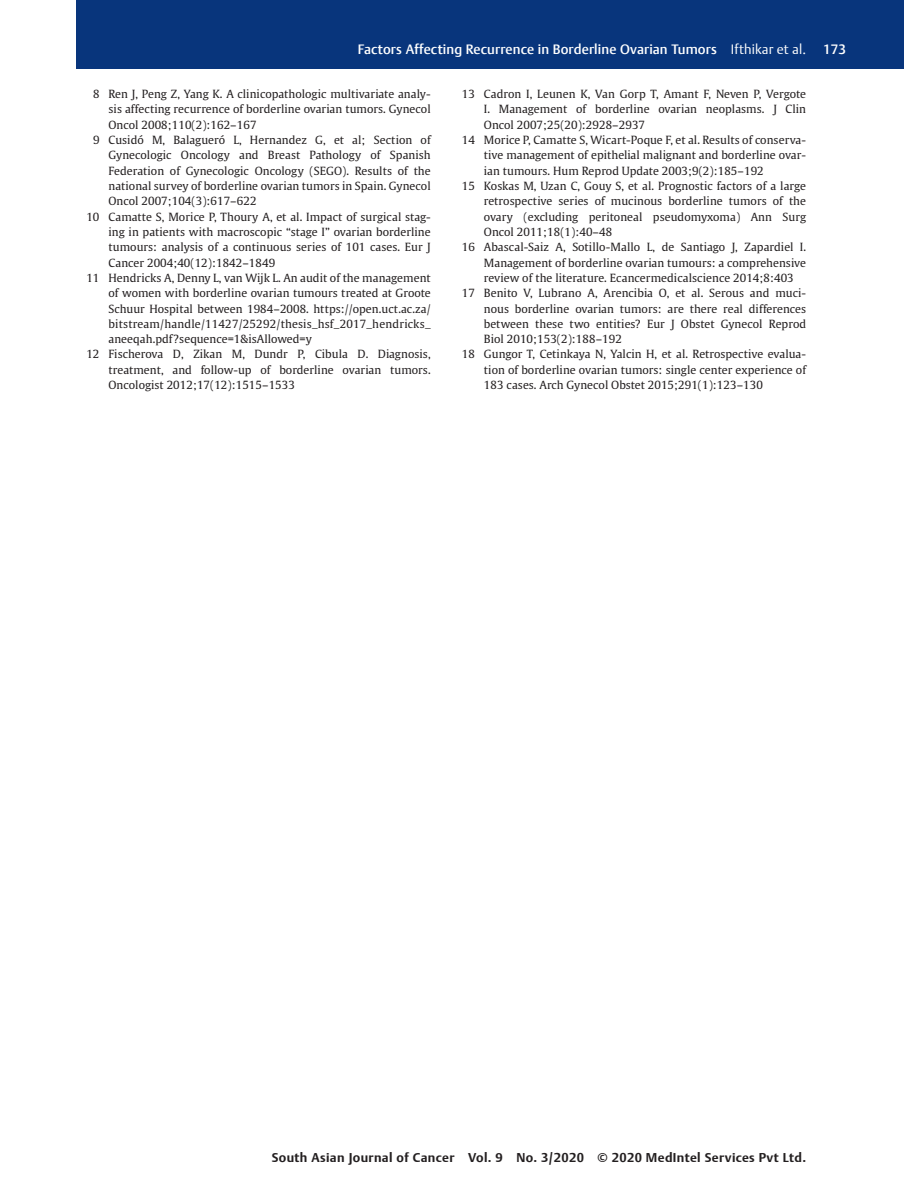
<style>
.page{position:relative;width:904px;height:1200px;background:#fff}
.page>*{position:absolute;margin:0;border:0;box-sizing:border-box;transform-origin:0 0}
.t1{font:500 13.5px "Thieme Argo 2011";letter-spacing:.01em;color:#fff}
.t2{font:700 12.75px "Thieme Argo 2011";letter-spacing:.03em;color:#231f20}
.t3{font:11.25px "Thieme Gulliver 2011";letter-spacing:.005em;color:#231f20}
.s1{font-weight:300}
</style>
<div class="page">
<div style="left:77px;top:0;width:826px;height:68px;background:#08357c"></div>
<p class="t1" style="left:358px;top:41px;width:449px">Factors Affecting Recurrence in Borderline Ovarian Tumors <span class="s1">Ifthikar et al.</span></p>
<p class="t1" style="left:822px;top:41px;width:25px">173</p>
<p class="t3" style="left:93px;top:86px;width:339px">8 Ren J, Peng Z, Yang K. A clinicopathologic multivariate analy-</p>
<p class="t3" style="left:108px;top:101px;width:323px">sis affecting recurrence of borderline ovarian tumors. Gynecol</p>
<p class="t3" style="left:108px;top:116px;width:149px">Oncol 2008;110(2):162–167</p>
<p class="t3" style="left:93px;top:131px;width:339px">9 Cusidó M, Balagueró L, Hernandez G, et al; Section of</p>
<p class="t3" style="left:108px;top:147px;width:323px">Gynecologic Oncology and Breast Pathology of Spanish</p>
<p class="t3" style="left:108px;top:162px;width:323px">Federation of Gynecologic Oncology (SEGO). Results of the</p>
<p class="t3" style="left:108px;top:177px;width:323px">national survey of borderline ovarian tumors in Spain. Gynecol</p>
<p class="t3" style="left:108px;top:193px;width:149px">Oncol 2007;104(3):617–622</p>
<p class="t3" style="left:86px;top:208px;width:345px">10 Camatte S, Morice P, Thoury A, et al. Impact of surgical stag-</p>
<p class="t3" style="left:108px;top:223px;width:323px">ing in patients with macroscopic “stage I” ovarian borderline</p>
<p class="t3" style="left:108px;top:239px;width:323px">tumours: analysis of a continuous series of 101 cases. Eur J</p>
<p class="t3" style="left:108px;top:254px;width:168px">Cancer 2004;40(12):1842–1849</p>
<p class="t3" style="left:86px;top:269px;width:346px">11 Hendricks A, Denny L, van Wijk L. An audit of the management</p>
<p class="t3" style="left:108px;top:285px;width:323px">of women with borderline ovarian tumours treated at Groote</p>
<p class="t3" style="left:108px;top:300px;width:323px">Schuur Hospital between 1984–2008. https://open.uct.ac.za/</p>
<p class="t3" style="left:108px;top:315px;width:323px">bitstream/handle/11427/25292/thesis_hsf_2017_hendricks_</p>
<p class="t3" style="left:108px;top:331px;width:205px">aneeqah.pdf?sequence=1&amp;isAllowed=y</p>
<p class="t3" style="left:86px;top:346px;width:346px">12 Fischerova D, Zikan M, Dundr P, Cibula D. Diagnosis,</p>
<p class="t3" style="left:108px;top:361px;width:323px">treatment, and follow-up of borderline ovarian tumors.</p>
<p class="t3" style="left:108px;top:376px;width:188px">Oncologist 2012;17(12):1515–1533</p>
<p class="t3" style="left:461px;top:86px;width:346px">13 Cadron I, Leunen K, Van Gorp T, Amant F, Neven P, Vergote</p>
<p class="t3" style="left:483px;top:101px;width:323px">I. Management of borderline ovarian neoplasms. J Clin</p>
<p class="t3" style="left:483px;top:116px;width:163px">Oncol 2007;25(20):2928–2937</p>
<p class="t3" style="left:461px;top:131px;width:345px">14 Morice P, Camatte S, Wicart-Poque F, et al. Results of conserva-</p>
<p class="t3" style="left:483px;top:147px;width:323px">tive management of epithelial malignant and borderline ovar-</p>
<p class="t3" style="left:483px;top:162px;width:281px">ian tumours. Hum Reprod Update 2003;9(2):185–192</p>
<p class="t3" style="left:461px;top:177px;width:346px">15 Koskas M, Uzan C, Gouy S, et al. Prognostic factors of a large</p>
<p class="t3" style="left:483px;top:193px;width:323px">retrospective series of mucinous borderline tumors of the</p>
<p class="t3" style="left:483px;top:208px;width:323px">ovary (excluding peritoneal pseudomyxoma) Ann Surg</p>
<p class="t3" style="left:483px;top:223px;width:130px">Oncol 2011;18(1):40–48</p>
<p class="t3" style="left:461px;top:239px;width:345px">16 Abascal-Saiz A, Sotillo-Mallo L, de Santiago J, Zapardiel I.</p>
<p class="t3" style="left:483px;top:254px;width:323px">Management of borderline ovarian tumours: a comprehensive</p>
<p class="t3" style="left:483px;top:269px;width:311px">review of the literature. Ecancermedicalscience 2014;8:403</p>
<p class="t3" style="left:461px;top:285px;width:345px">17 Benito V, Lubrano A, Arencibia O, et al. Serous and muci-</p>
<p class="t3" style="left:483px;top:300px;width:323px">nous borderline ovarian tumors: are there real differences</p>
<p class="t3" style="left:483px;top:315px;width:323px">between these two entities? Eur J Obstet Gynecol Reprod</p>
<p class="t3" style="left:483px;top:330px;width:139px">Biol 2010;153(2):188–192</p>
<p class="t3" style="left:461px;top:346px;width:345px">18 Gungor T, Cetinkaya N, Yalcin H, et al. Retrospective evalua-</p>
<p class="t3" style="left:483px;top:361px;width:323px">tion of borderline ovarian tumors: single center experience of</p>
<p class="t3" style="left:483px;top:376px;width:280px">183 cases. Arch Gynecol Obstet 2015;291(1):123–130</p>
<p class="t2" style="left:271px;top:1149px;width:535px">South Asian Journal of Cancer Vol. 9 No. 3/2020 © 2020 MedIntel Services Pvt Ltd.</p>
</div>
